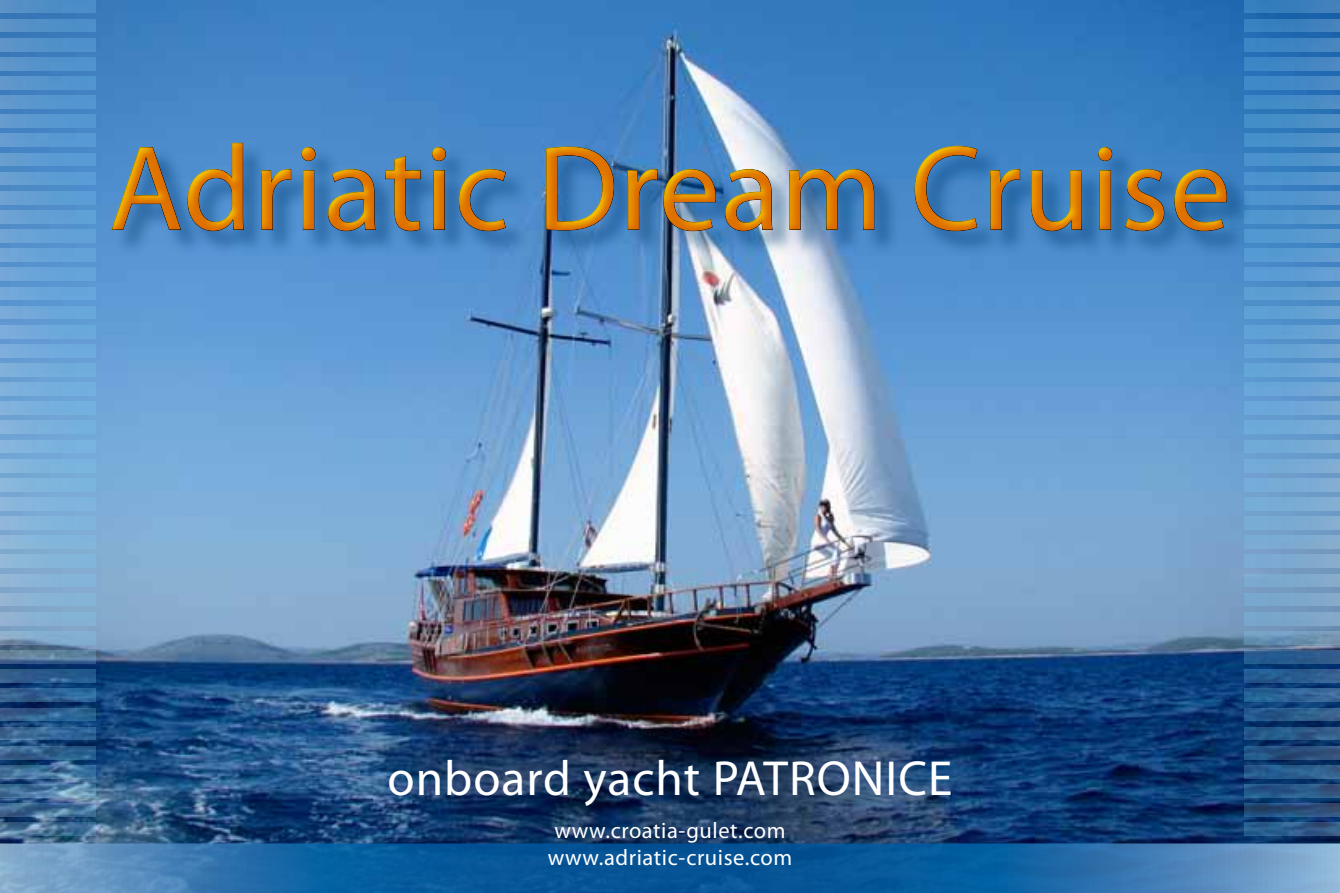
<style>
.page{position:relative;width:1340px;height:893px;background:#fff}
.page>*{position:absolute;margin:0;border:0;box-sizing:border-box;transform-origin:0 0}
.t1{font:121.5px "Myriad Pro";letter-spacing:.01em;color:#e17600}
.t2{font:49.5px "Myriad Pro";letter-spacing:.02em;color:#fff}
.t3{font:22.5px/27px "Myriad Pro";letter-spacing:.025em;color:#fff}
</style>
<div class="page">
<img style="left:0;top:0;width:1339px;height:843px">
<div style="left:0;top:0;width:96px;height:13px;background:#4e8ec6"></div>
<div style="left:0;top:19px;width:96px;height:13px;background:#5090c8"></div>
<svg style="left:0;top:38px;width:96px;height:13px"></svg>
<div style="left:0;top:57px;width:96px;height:13px;background:#5393cb"></div>
<div style="left:0;top:77px;width:96px;height:12px;background:#5595cd"></div>
<div style="left:0;top:96px;width:96px;height:12px;background:#5696ce"></div>
<div style="left:0;top:115px;width:96px;height:13px;background:#5898d0"></div>
<div style="left:0;top:134px;width:96px;height:13px;background:#5a9ad1"></div>
<div style="left:0;top:153px;width:96px;height:13px;background:#5c9bd3"></div>
<svg style="left:0;top:172px;width:91px;height:13px"></svg>
<svg style="left:0;top:191px;width:91px;height:13px"></svg>
<div style="left:0;top:210px;width:96px;height:13px;background:#63a0d4"></div>
<div style="left:0;top:230px;width:96px;height:12px;background:#65a1d6"></div>
<div style="left:0;top:249px;width:96px;height:12px;background:#65a2d7"></div>
<div style="left:0;top:268px;width:96px;height:13px;background:#67a4d9"></div>
<svg style="left:0;top:287px;width:96px;height:13px"></svg>
<svg style="left:0;top:306px;width:96px;height:13px"></svg>
<svg style="left:0;top:325px;width:96px;height:13px"></svg>
<div style="left:0;top:344px;width:96px;height:13px;background:#72abdd"></div>
<div style="left:0;top:364px;width:96px;height:12px;background:#73addb"></div>
<div style="left:0;top:383px;width:96px;height:12px;background:#75afdd"></div>
<div style="left:0;top:402px;width:96px;height:13px;background:#76b0dd"></div>
<div style="left:0;top:421px;width:96px;height:13px;background:#7ab1dd"></div>
<div style="left:0;top:440px;width:96px;height:13px;background:#7cb3de"></div>
<div style="left:0;top:459px;width:96px;height:13px;background:#7cb4dd"></div>
<div style="left:0;top:478px;width:96px;height:13px;background:#7eb5dd"></div>
<div style="left:0;top:497px;width:96px;height:13px;background:#82b5de"></div>
<svg style="left:0;top:517px;width:96px;height:12px"></svg>
<div style="left:0;top:536px;width:96px;height:13px;background:#84b6da"></div>
<svg style="left:0;top:555px;width:96px;height:13px"></svg>
<div style="left:0;top:574px;width:96px;height:13px;background:#88b4d8"></div>
<svg style="left:0;top:593px;width:96px;height:13px"></svg>
<svg style="left:0;top:612px;width:96px;height:13px"></svg>
<svg style="left:0;top:631px;width:96px;height:13px"></svg>
<svg style="left:0;top:651px;width:96px;height:12px"></svg>
<svg style="left:0;top:670px;width:96px;height:12px"></svg>
<svg style="left:0;top:689px;width:96px;height:13px"></svg>
<svg style="left:0;top:708px;width:96px;height:13px"></svg>
<svg style="left:0;top:727px;width:96px;height:13px"></svg>
<svg style="left:0;top:746px;width:96px;height:13px"></svg>
<svg style="left:0;top:765px;width:96px;height:13px"></svg>
<svg style="left:0;top:784px;width:96px;height:13px"></svg>
<svg style="left:0;top:804px;width:96px;height:12px"></svg>
<svg style="left:0;top:823px;width:96px;height:13px"></svg>
<svg style="left:1244px;top:0;width:95px;height:13px"></svg>
<div style="left:1244px;top:19px;width:95px;height:13px;background:#3980bd"></div>
<div style="left:1244px;top:38px;width:95px;height:13px;background:#3d84c2"></div>
<div style="left:1244px;top:57px;width:95px;height:13px;background:#4086c4"></div>
<div style="left:1244px;top:77px;width:95px;height:12px;background:#4288c7"></div>
<div style="left:1244px;top:96px;width:95px;height:12px;background:#458bc6"></div>
<div style="left:1244px;top:115px;width:95px;height:13px;background:#468ec6"></div>
<div style="left:1244px;top:134px;width:95px;height:13px;background:#4890c9"></div>
<div style="left:1244px;top:153px;width:95px;height:13px;background:#4b92cb"></div>
<div style="left:1244px;top:172px;width:95px;height:13px;background:#4e93cd"></div>
<div style="left:1244px;top:191px;width:95px;height:13px;background:#5095ce"></div>
<div style="left:1244px;top:210px;width:95px;height:13px;background:#5397ce"></div>
<div style="left:1244px;top:230px;width:95px;height:12px;background:#5599cf"></div>
<div style="left:1244px;top:249px;width:95px;height:12px;background:#589ad1"></div>
<div style="left:1244px;top:268px;width:95px;height:13px;background:#5c9cd4"></div>
<div style="left:1244px;top:287px;width:95px;height:13px;background:#5d9fd2"></div>
<div style="left:1244px;top:306px;width:95px;height:13px;background:#5fa0d3"></div>
<div style="left:1244px;top:325px;width:95px;height:13px;background:#61a1d4"></div>
<div style="left:1244px;top:344px;width:95px;height:13px;background:#65a3d4"></div>
<svg style="left:1244px;top:364px;width:95px;height:12px"></svg>
<div style="left:1244px;top:383px;width:95px;height:12px;background:#6ba6d7"></div>
<div style="left:1244px;top:402px;width:95px;height:13px;background:#6da7d8"></div>
<div style="left:1244px;top:421px;width:95px;height:13px;background:#6faad7"></div>
<div style="left:1244px;top:440px;width:95px;height:13px;background:#73aad6"></div>
<div style="left:1244px;top:459px;width:95px;height:13px;background:#76abd6"></div>
<div style="left:1244px;top:478px;width:95px;height:13px;background:#78abd6"></div>
<div style="left:1244px;top:497px;width:95px;height:13px;background:#79add4"></div>
<div style="left:1244px;top:517px;width:95px;height:12px;background:#7aabd2"></div>
<div style="left:1244px;top:536px;width:95px;height:13px;background:#7cabd2"></div>
<div style="left:1244px;top:555px;width:95px;height:13px;background:#7daad1"></div>
<div style="left:1244px;top:574px;width:95px;height:13px;background:#7da9cd"></div>
<div style="left:1244px;top:593px;width:95px;height:13px;background:#7ba8cb"></div>
<div style="left:1244px;top:612px;width:95px;height:13px;background:#79a6ca"></div>
<svg style="left:1244px;top:631px;width:95px;height:13px"></svg>
<div style="left:1244px;top:651px;width:95px;height:12px;background:#275a8e"></div>
<svg style="left:1244px;top:670px;width:95px;height:12px"></svg>
<svg style="left:1244px;top:689px;width:95px;height:13px"></svg>
<svg style="left:1244px;top:708px;width:95px;height:13px"></svg>
<svg style="left:1244px;top:727px;width:95px;height:13px"></svg>
<svg style="left:1244px;top:746px;width:95px;height:13px"></svg>
<svg style="left:1244px;top:765px;width:95px;height:13px"></svg>
<svg style="left:1244px;top:784px;width:95px;height:13px"></svg>
<svg style="left:1244px;top:804px;width:95px;height:12px"></svg>
<svg style="left:1244px;top:823px;width:95px;height:13px"></svg>
<svg style="left:0;top:843px;width:1339px;height:50px;background:#276da7"></svg>
<div style="left:109px;top:140px;width:1140px;height:115px;background:#003d75;opacity:.49"></div>
<div style="left:91px;top:121px;width:1139px;height:119px;background:#ffed00;opacity:.75"></div>
<div style="left:96px;top:128px;width:1150px;height:123px;background:#e17600;opacity:.75"></div>
<h1 class="t1" style="left:109px;top:114px;width:1123px">Adriatic Dream Cruise</h1>
<h2 class="t2" style="left:387px;top:747px;width:566px">onboard yacht PATRONICE</h2>
<p class="t3" style="left:548px;top:817px;width:246px">www.croatia-gulet.com www.adriatic-cruise.com</p>
</div>
